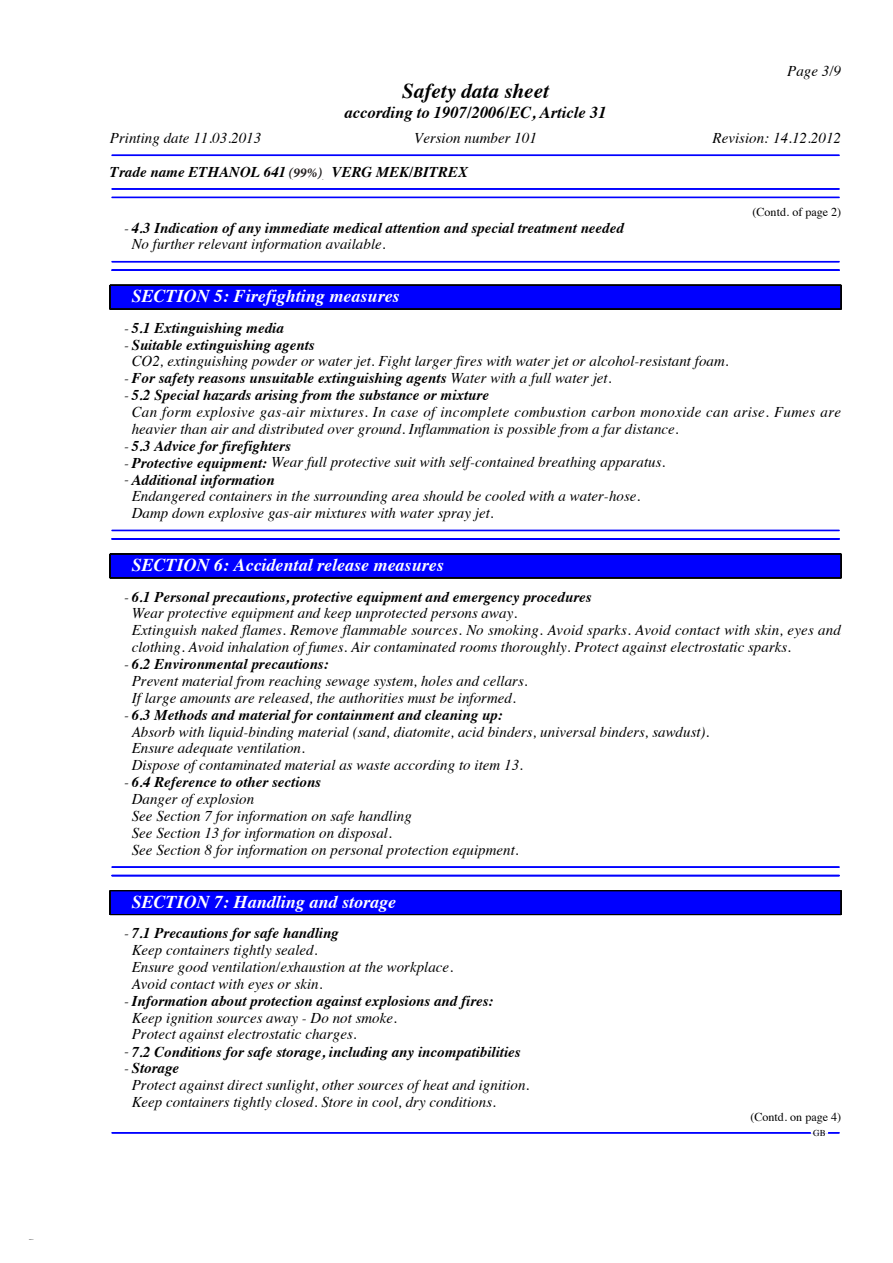
<style>
.page{position:relative;width:893px;height:1263px;background:#fff}
.page>*{position:absolute;margin:0;border:0;box-sizing:border-box;transform-origin:0 0}
.t1{font:italic 700 21px "Times";color:#000}
.t2{font:italic 700 18px "Times";color:#fff}
.t3{font:italic 700 16.5px "Times";color:#000}
.t4{font:italic 15px/16.8px "Times";color:#000}
.t5{font:italic 700 15px/16.5px "Times";color:#000}
.t6{font:italic 700 13.5px "Minion Pro";color:#231f20}
.t7{font:12px "Times";letter-spacing:.005em;color:#000}
.t8{font:9px "Times";color:#000}
.s1{font-weight:400}
.s2{font-weight:700}
</style>
<div class="page">
<hr style="left:112px;top:155px;width:727px;height:1px;background:#00f">
<hr style="left:112px;top:188px;width:727px;height:1px;background:#00f">
<hr style="left:112px;top:189px;width:727px;height:1px;background:#00f">
<hr style="left:112px;top:197px;width:727px;height:1px;background:#00f">
<hr style="left:112px;top:261px;width:727px;height:1px;background:#00f">
<hr style="left:112px;top:262px;width:727px;height:1px;background:#00f">
<div style="left:110px;top:285px;width:731px;height:24px;background:#00f"></div>
<hr style="left:110px;top:285px;width:731px;height:1px;background:#000">
<hr style="left:110px;top:309px;width:731px;height:1px;background:#000">
<svg style="left:110px;top:286px;width:1px;height:23px"></svg>
<svg style="left:841px;top:285px;width:1px;height:24px"></svg>
<hr style="left:112px;top:270px;width:727px;height:1px;background:#00f">
<hr style="left:112px;top:530px;width:727px;height:1px;background:#00f">
<div style="left:110px;top:554px;width:731px;height:24px;background:#00f"></div>
<hr style="left:110px;top:554px;width:731px;height:1px;background:#000">
<hr style="left:110px;top:578px;width:731px;height:1px;background:#000">
<svg style="left:110px;top:555px;width:1px;height:23px"></svg>
<svg style="left:841px;top:554px;width:1px;height:24px"></svg>
<hr style="left:112px;top:538px;width:727px;height:1px;background:#00f">
<hr style="left:112px;top:539px;width:727px;height:1px;background:#00f">
<hr style="left:112px;top:866px;width:727px;height:1px;background:#00f">
<hr style="left:112px;top:867px;width:727px;height:1px;background:#00f">
<div style="left:110px;top:890px;width:731px;height:24px;background:#00f"></div>
<hr style="left:110px;top:890px;width:731px;height:1px;background:#000">
<hr style="left:110px;top:914px;width:731px;height:1px;background:#000">
<svg style="left:110px;top:891px;width:1px;height:23px"></svg>
<svg style="left:841px;top:890px;width:1px;height:25px"></svg>
<hr style="left:112px;top:875px;width:727px;height:1px;background:#00f">
<hr style="left:112px;top:1132px;width:727px;height:1px;background:#00f">
<hr style="left:112px;top:1133px;width:727px;height:1px;background:#00f">
<svg style="left:811px;top:1132px;width:17px;height:2px"></svg>
<h1 class="t1" style="left:402px;top:71px;width:148px">Safety data sheet</h1>
<p class="t3" style="left:344px;top:97px;width:264px">according to 1907/2006/EC, Article 31</p>
<p class="t4" style="left:787px;top:61px;width:55px">Page 3/9</p>
<p class="t4" style="left:110px;top:129px;width:153px">Printing date 11.03.2013</p>
<p class="t4" style="left:414px;top:129px;width:124px">Version number 101</p>
<p class="t4" style="left:713px;top:129px;width:130px">Revision: 14.12.2012</p>
<p class="t5" style="left:110px;top:162px;width:360px">Trade name ETHANOL 641 (96%) VERG MEK/BITREX</p>
<p class="t7" style="left:753px;top:201px;width:90px">(Contd. of page 2)</p>
<p class="t5" style="left:132px;top:218px;width:494px;text-indent:-8px"><span class="s1">-</span> 4.3 Indication of any immediate medical attention and special treatment needed<br><span class="s1">No further relevant information available.</span></p>
<p class="t2" style="left:132px;top:279px;width:269px">SECTION 5: Firefighting measures</p>
<p class="t5" style="left:124px;top:318px;width:161px"><span class="s1">-</span> 5.1 Extinguishing media</p>
<p class="t4" style="left:132px;top:336px;width:598px;text-indent:-8px">- <span class="s2">Suitable extinguishing agents<br></span>CO2, extinguishing powder or water jet. Fight larger fires with water jet or alcohol-resistant foam.</p>
<p class="t5" style="left:124px;top:369px;width:489px"><span class="s1">-</span> For safety reasons unsuitable extinguishing agents <span class="s1">Water with a full water jet.</span></p>
<p class="t4" style="left:132px;top:386px;width:711px;text-indent:-8px">- <span class="s2">5.2 Special hazards arising from the substance or mixture<br></span>Can form explosive gas-air mixtures. In case of incomplete combustion carbon monoxide can arise. Fumes are heavier than air and distributed over ground. Inflammation is possible from a far distance.</p>
<p class="t5" style="left:124px;top:436px;width:168px"><span class="s1">-</span> 5.3 Advice for firefighters</p>
<p class="t4" style="left:124px;top:453px;width:543px">- <span class="s2">Protective equipment:</span> Wear full protective suit with self-contained breathing apparatus.</p>
<p class="t4" style="left:132px;top:470px;width:510px;text-indent:-8px">- <span class="s2">Additional information<br></span>Endangered containers in the surrounding area should be cooled with a water-hose.<br>Damp down explosive gas-air mixtures with water spray jet.</p>
<p class="t2" style="left:132px;top:548px;width:313px">SECTION 6: Accidental release measures</p>
<p class="t4" style="left:132px;top:587px;width:711px;text-indent:-8px">- <span class="s2">6.1 Personal precautions, protective equipment and emergency procedures<br></span>Wear protective equipment and keep unprotected persons away.<br>Extinguish naked flames. Remove flammable sources. No smoking. Avoid sparks. Avoid contact with skin, eyes and clothing. Avoid inhalation of fumes. Air contaminated rooms thoroughly. Protect against electrostatic sparks.</p>
<p class="t4" style="left:132px;top:655px;width:397px;text-indent:-8px">- <span class="s2">6.2 Environmental precautions:<br></span>Prevent material from reaching sewage system, holes and cellars.<br>If large amounts are released, the authorities must be informed.</p>
<p class="t4" style="left:132px;top:706px;width:579px;text-indent:-8px">- <span class="s2">6.3 Methods and material for containment and cleaning up:<br></span>Absorb with liquid-binding material (sand, diatomite, acid binders, universal binders, sawdust).<br>Ensure adequate ventilation.<br>Dispose of contaminated material as waste according to item 13.</p>
<p class="t4" style="left:132px;top:773px;width:388px;text-indent:-8px">- <span class="s2">6.4 Reference to other sections<br></span>Danger of explosion<br>See Section 7 for information on safe handling<br>See Section 13 for information on disposal.<br>See Section 8 for information on personal protection equipment.</p>
<p class="t2" style="left:132px;top:885px;width:266px">SECTION 7: Handling and storage</p>
<p class="t4" style="left:132px;top:924px;width:323px;text-indent:-8px">- <span class="s2">7.1 Precautions for safe handling<br></span>Keep containers tightly sealed.<br>Ensure good ventilation/exhaustion at the workplace.<br>Avoid contact with eyes or skin.</p>
<p class="t4" style="left:132px;top:992px;width:363px;text-indent:-8px">- <span class="s2">Information about protection against explosions and fires:<br></span>Keep ignition sources away - Do not smoke.<br>Protect against electrostatic charges.</p>
<p class="t5" style="left:124px;top:1042px;width:398px"><span class="s1">-</span> 7.2 Conditions for safe storage, including any incompatibilities</p>
<p class="t4" style="left:132px;top:1059px;width:399px;text-indent:-8px">- <span class="s2">Storage<br></span>Protect against direct sunlight, other sources of heat and ignition.<br>Keep containers tightly closed. Store in cool, dry conditions.</p>
<p class="t7" style="left:750px;top:1106px;width:92px">(Contd. on page 4)</p>
<p class="t8" style="left:813px;top:1124px;width:14px">GB</p>
<p class="t6" style="left:288px;top:163px;width:35px">(99%)</p>
</div>
